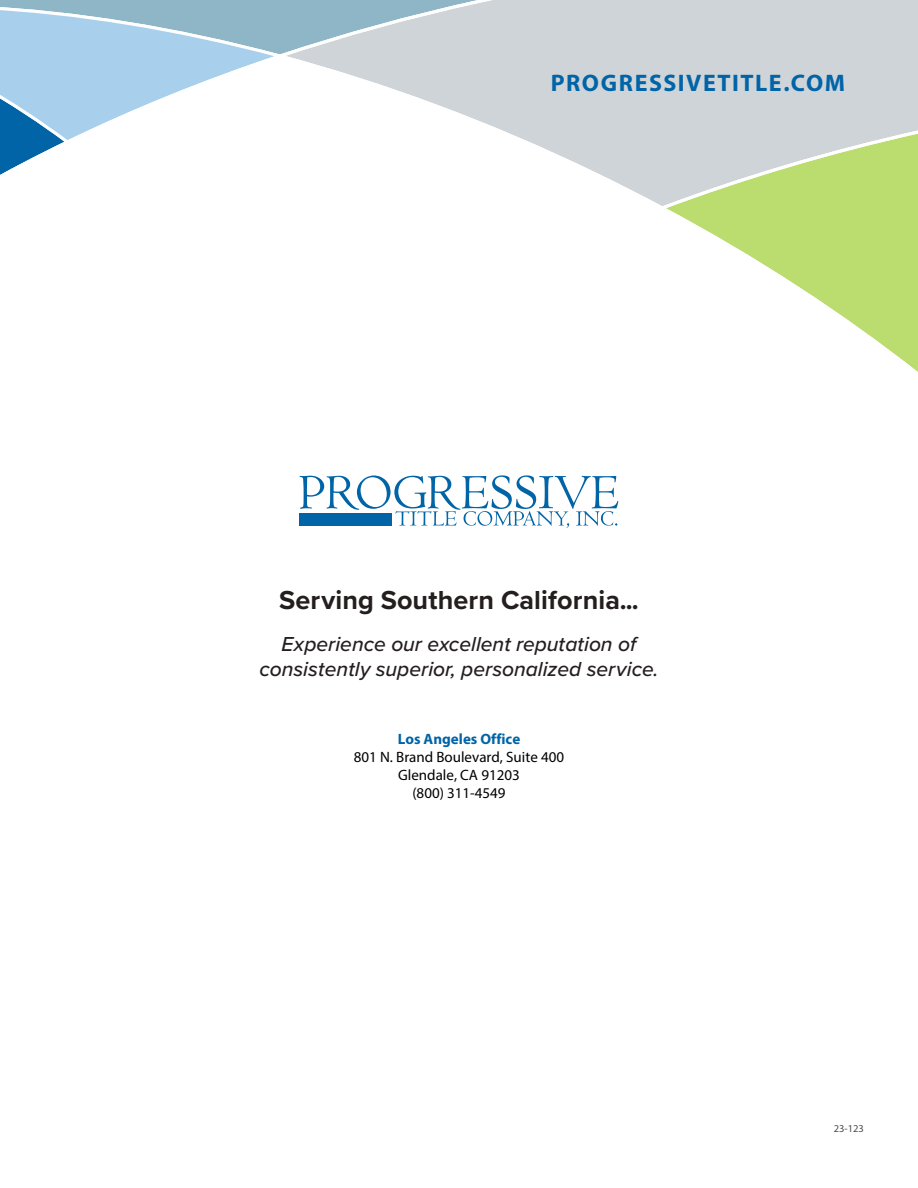
<style>
.page{position:relative;width:918px;height:1188px;background:#fff}
.page>*{position:absolute;margin:0;border:0;box-sizing:border-box;transform-origin:0 0}
.t1{font:700 27px "Proxima Nova";letter-spacing:.005em;color:#241e1f}
.t2{font:700 24px "Myriad Pro";letter-spacing:.065em;color:#0064a7}
.t3{font:italic 500 21px/25.2px "Proxima Nova";color:#241e1f;text-align:center}
.t4{font:15px/18px "Myriad Pro";color:#000;text-align:center}
.t5{font:10.5px "Myriad Pro";color:#4c4c4e}
.s1{font-weight:700;color:#0064a7}
</style>
<div class="page">
<div style="left:588px;top:0;width:330px;height:53px;background:#cfd4d8"></div>
<svg style="left:0;top:0;width:588px;height:53px"></svg>
<svg style="left:0;top:53px;width:918px;height:473px"></svg>
<svg style="left:300px;top:475px;width:318px;height:53px"></svg>
<div style="left:300px;top:513px;width:92px;height:13px;background:#0064a7"></div>
<p class="t2" style="left:551px;top:67px;width:296px">PROGRESSIVETITLE.COM</p>
<p class="t1" style="left:279px;top:580px;width:361px">Serving Southern California...</p>
<p class="t3" style="left:259px;top:630px;width:401px">Experience our excellent reputation of consistently superior, personalized service.</p>
<p class="t4" style="left:354px;top:730px;width:212px"><span class="s1">Los Angeles Office<br></span>801 N. Brand Boulevard, Suite 400<br>Glendale, CA 91203<br>(800) 311-4549</p>
<p class="t5" style="left:834px;top:1122px;width:32px">23-123</p>
</div>
